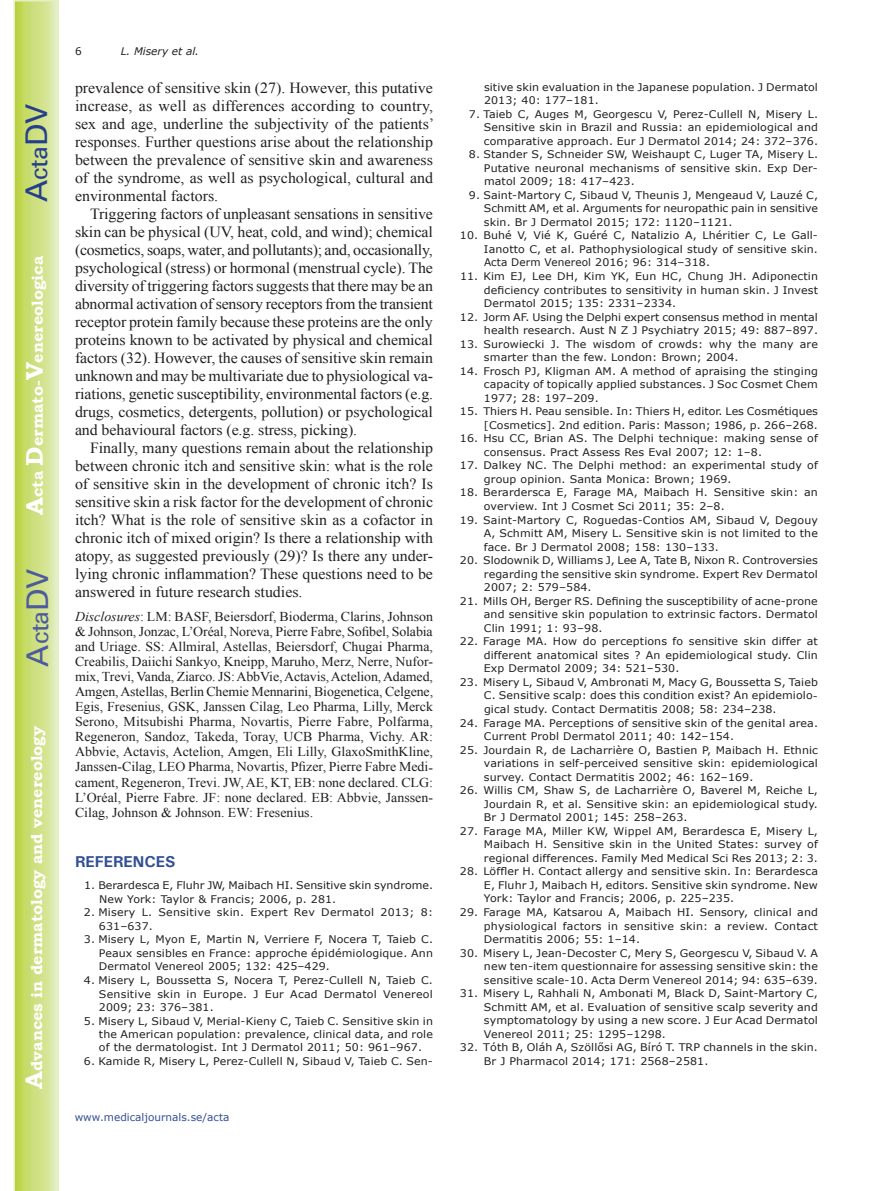
<style>
.page{position:relative;width:893px;height:1191px;background:#fff}
.page>*{position:absolute;margin:0;border:0;box-sizing:border-box;transform-origin:0 0}
.t1{font:30px "Univers";color:#4d5a9e}
.t2{font:30px "Univers";color:#253f8e}
.t3{font:700 15.75px "Bookman Old Style";color:#fff}
.t4{font:700 15.75px "Univers";color:#324f95}
.t5{font:15.45px/18px "Times New Roman";color:#231f20;text-align:justify}
.t6{font:13.5px/15px "Times New Roman";color:#231f20;text-align:justify}
.t7{font:10.5px/13.5px "Verdana";letter-spacing:.01em;color:#231f20;text-align:justify;scale:1.05 1}
.t8{font:10.5px "Verdana";color:#324f95}
.t9{font:italic 10.5px "Verdana";color:#231f20}
.t10{font:10.5px "Verdana";letter-spacing:.01em;color:#231f20}
.s1{font-size:24px}
.s2{font-style:italic}
</style>
<div class="page">
<svg style="left:14px;top:0;width:45px;height:1191px;background:#cfe084"></svg>
<h1 class="t2" style="left:19px;top:202px;width:100px;rotate:-90deg">A<span class="s1">cta</span>DV</h1>
<h2 class="t3" style="left:28px;top:515px;width:260px;rotate:-90deg"><span class="s1">A</span>cta <span class="s1">D</span>ermato-<span class="s1">V</span>enereologica</h2>
<h1 class="t1" style="left:20px;top:666px;width:100px;rotate:-90deg">A<span class="s1">cta</span>DV</h1>
<h2 class="t3" style="left:27px;top:1088px;width:364px;rotate:-90deg"><span class="s1">A</span>dvances in dermatology and venereology</h2>
<p class="t10" style="left:75px;top:44px;width:8px">6</p>
<p class="t9" style="left:121px;top:44px;width:80px">L. Misery et al.</p>
<p class="t5" style="left:75px;top:79px;width:361px">prevalence of sensitive skin (27). However, this putative increase, as well as differences according to country, sex and age, underline the subjectivity of the patients’ responses. Further questions arise about the relationship between the prevalence of sensitive skin and awareness of the syndrome, as well as psychological, cultural and environmental factors.</p>
<p class="t5" style="left:75px;top:205px;width:360px;text-indent:15px">Triggering factors of unpleasant sensations in sensitive skin can be physical (UV, heat, cold, and wind); chemical (cosmetics, soaps, water, and pollutants); and, occasionally, psychological (stress) or hormonal (menstrual cycle). The diversity of triggering factors suggests that there may be an abnormal activation of sensory receptors from the transient receptor protein family because these proteins are the only proteins known to be activated by physical and chemical factors (32). However, the causes of sensitive skin remain unknown and may be multivariate due to physiological va&shy;riations, genetic susceptibility, environmental factors (e.g. drugs, cosmetics, detergents, pollution) or psychological and behavioural factors (e.g. stress, picking).</p>
<p class="t5" style="left:75px;top:439px;width:360px;text-indent:15px">Finally, many questions remain about the relationship between chronic itch and sensitive skin: what is the role of sensitive skin in the development of chronic itch? Is sensitive skin a risk factor for the development of chronic itch? What is the role of sensitive skin as a cofactor in chronic itch of mixed origin? Is there a relationship with atopy, as suggested previously (29)? Is there any under&shy;lying chronic inflammation? These questions need to be answered in future research studies.</p>
<p class="t6" style="left:75px;top:609px;width:360px"><span class="s2">Disclosures</span>: LM: BASF, Beiersdorf, Bioderma, Clarins, Johnson &amp; Johnson, Jonzac, L’Oréal, Noreva, Pierre Fabre, Sofibel, Solabia and Uriage. SS: Allmiral, Astellas, Beiersdorf, Chugai Pharma, Creabilis, Daiichi Sankyo, Kneipp, Maruho, Merz, Nerre, Nufor&shy;mix, Trevi, Vanda, Ziarco. JS: AbbVie, Actavis, Actelion, Adamed, Amgen, Astellas, Berlin Chemie Mennarini, Biogenetica, Celgene, Egis, Fresenius, GSK, Janssen Cilag, Leo Pharma, Lilly, Merck Serono, Mitsubishi Pharma, Novartis, Pierre Fabre, Polfarma, Regeneron, Sandoz, Takeda, Toray, UCB Pharma, Vichy. AR:<br>Abbvie, Actavis, Actelion, Amgen, Eli Lilly, GlaxoSmithKline, Janssen-Cilag, LEO Pharma, Novartis, Pfizer, Pierre Fabre Medi&shy;cament, Regeneron, Trevi. JW, AE, KT, EB: none declared. CLG:<br>L’Oréal, Pierre Fabre. JF: none declared. EB: Abbvie, Janssen-Cilag, Johnson &amp; Johnson. EW: Fresenius.</p>
<h2 class="t4" style="left:75px;top:851px;width:102px">REFERENCES</h2>
<p class="t7" style="left:99px;top:878px;width:320px;text-indent:-15px">1. Berardesca E, Fluhr JW, Maibach HI. Sensitive skin syndrome.<br>New York: Taylor &amp; Francis; 2006, p. 281.</p>
<p class="t7" style="left:99px;top:905px;width:320px;text-indent:-15px">2. Misery L. Sensitive skin. Expert Rev Dermatol 2013; 8:<br>631–637.</p>
<p class="t7" style="left:99px;top:932px;width:320px;text-indent:-15px">3. Misery L, Myon E, Martin N, Verriere F, Nocera T, Taieb C.<br>Peaux sensibles en France: approche épidémiologique. Ann Dermatol Venereol 2005; 132: 425–429.</p>
<p class="t7" style="left:99px;top:973px;width:320px;text-indent:-15px">4. Misery L, Boussetta S, Nocera T, Perez-Cullell N, Taieb C.<br>Sensitive skin in Europe. J Eur Acad Dermatol Venereol 2009; 23: 376–381.</p>
<p class="t7" style="left:99px;top:1013px;width:320px;text-indent:-15px">5. Misery L, Sibaud V, Merial-Kieny C, Taieb C. Sensitive skin in the American population: prevalence, clinical data, and role of the dermatologist. Int J Dermatol 2011; 50: 961–967.</p>
<p class="t7" style="left:84px;top:1054px;width:334px">6. Kamide R, Misery L, Perez-Cullell N, Sibaud V, Taieb C. Sen-</p>
<p class="t8" style="left:75px;top:1109px;width:156px">www.medicaljournals.se/acta</p>
<p class="t7" style="left:484px;top:80px;width:320px">sitive skin evaluation in the Japanese population. J Dermatol<br>2013; 40: 177–181.</p>
<p class="t7" style="left:484px;top:107px;width:320px;text-indent:-15px">7. Taieb C, Auges M, Georgescu V, Perez-Cullell N, Misery L.<br>Sensitive skin in Brazil and Russia: an epidemiological and comparative approach. Eur J Dermatol 2014; 24: 372–376.</p>
<p class="t7" style="left:484px;top:147px;width:320px;text-indent:-15px">8. Stander S, Schneider SW, Weishaupt C, Luger TA, Misery L.<br>Putative neuronal mechanisms of sensitive skin. Exp Der&shy;matol 2009; 18: 417–423.</p>
<p class="t7" style="left:484px;top:188px;width:320px;text-indent:-15px">9. Saint-Martory C, Sibaud V, Theunis J, Mengeaud V, Lauzé C, Schmitt AM, et al. Arguments for neuropathic pain in sensitive skin. Br J Dermatol 2015; 172: 1120–1121.</p>
<p class="t7" style="left:484px;top:229px;width:320px;text-indent:-24px">10. Buhé V, Vié K, Guéré C, Natalizio A, Lhéritier C, Le Gall-Ianotto C, et al. Pathophysiological study of sensitive skin.<br>Acta Derm Venereol 2016; 96: 314–318.</p>
<p class="t7" style="left:484px;top:269px;width:320px;text-indent:-24px">11. Kim EJ, Lee DH, Kim YK, Eun HC, Chung JH. Adiponectin deficiency contributes to sensitivity in human skin. J Invest Dermatol 2015; 135: 2331–2334.</p>
<p class="t7" style="left:460px;top:310px;width:342px;text-align:right">12. Jorm AF. Using the Delphi expert consensus method in mental health research. Aust N Z J Psychiatry 2015; 49: 887–897.</p>
<p class="t7" style="left:484px;top:337px;width:320px;text-indent:-24px">13. Surowiecki J. The wisdom of crowds: why the many are smarter than the few. London: Brown; 2004.</p>
<p class="t7" style="left:484px;top:364px;width:320px;text-indent:-24px">14. Frosch PJ, Kligman AM. A method of apraising the stinging capacity of topically applied substances. J Soc Cosmet Chem 1977; 28: 197–209.</p>
<p class="t7" style="left:460px;top:404px;width:342px;text-align:right">15. Thiers H. Peau sensible. In: Thiers H, editor. Les Cosmétiques [Cosmetics]. 2nd edition. Paris: Masson; 1986, p. 266–268.</p>
<p class="t7" style="left:484px;top:432px;width:320px;text-indent:-24px">16. Hsu CC, Brian AS. The Delphi technique: making sense of consensus. Pract Assess Res Eval 2007; 12: 1–8.</p>
<p class="t7" style="left:484px;top:459px;width:320px;text-indent:-24px">17. Dalkey NC. The Delphi method: an experimental study of group opinion. Santa Monica: Brown; 1969.</p>
<p class="t7" style="left:484px;top:486px;width:320px;text-indent:-24px">18. Berardersca E, Farage MA, Maibach H. Sensitive skin: an overview. Int J Cosmet Sci 2011; 35: 2–8.</p>
<p class="t7" style="left:484px;top:513px;width:320px;text-indent:-24px">19. Saint-Martory C, Roguedas-Contios AM, Sibaud V, Degouy A, Schmitt AM, Misery L. Sensitive skin is not limited to the face. Br J Dermatol 2008; 158: 130–133.</p>
<p class="t7" style="left:484px;top:553px;width:320px;text-indent:-24px">20. Slodownik D, Williams J, Lee A, Tate B, Nixon R. Controversies regarding the sensitive skin syndrome. Expert Rev Dermatol 2007; 2: 579–584.</p>
<p class="t7" style="left:484px;top:594px;width:320px;text-indent:-24px">21. Mills OH, Berger RS. Defining the susceptibility of acne-prone and sensitive skin population to extrinsic factors. Dermatol Clin 1991; 1: 93–98.</p>
<p class="t7" style="left:484px;top:634px;width:320px;text-indent:-24px">22. Farage MA. How do perceptions fo sensitive skin differ at different anatomical sites ? An epidemiological study. Clin Exp Dermatol 2009; 34: 521–530.</p>
<p class="t7" style="left:484px;top:675px;width:320px;text-indent:-24px">23. Misery L, Sibaud V, Ambronati M, Macy G, Boussetta S, Taieb C. Sensitive scalp: does this condition exist? An epidemiolo&shy;gical study. Contact Dermatitis 2008; 58: 234–238.</p>
<p class="t7" style="left:484px;top:716px;width:320px;text-indent:-24px">24. Farage MA. Perceptions of sensitive skin of the genital area.<br>Current Probl Dermatol 2011; 40: 142–154.</p>
<p class="t7" style="left:484px;top:743px;width:320px;text-indent:-24px">25. Jourdain R, de Lacharrière O, Bastien P, Maibach H. Ethnic variations in self-perceived sensitive skin: epidemiological survey. Contact Dermatitis 2002; 46: 162–169.</p>
<p class="t7" style="left:484px;top:783px;width:320px;text-indent:-24px">26. Willis CM, Shaw S, de Lacharrière O, Baverel M, Reiche L, Jourdain R, et al. Sensitive skin: an epidemiological study.<br>Br J Dermatol 2001; 145: 258–263.</p>
<p class="t7" style="left:484px;top:824px;width:320px;text-indent:-24px">27. Farage MA, Miller KW, Wippel AM, Berardesca E, Misery L, Maibach H. Sensitive skin in the United States: survey of regional differences. Family Med Medical Sci Res 2013; 2: 3.</p>
<p class="t7" style="left:484px;top:864px;width:320px;text-indent:-24px">28. Löffler H. Contact allergy and sensitive skin. In: Berardesca E, Fluhr J, Maibach H, editors. Sensitive skin syndrome. New York: Taylor and Francis; 2006, p. 225–235.</p>
<p class="t7" style="left:484px;top:905px;width:320px;text-indent:-24px">29. Farage MA, Katsarou A, Maibach HI. Sensory, clinical and physiological factors in sensitive skin: a review. Contact Dermatitis 2006; 55: 1–14.</p>
<p class="t7" style="left:484px;top:946px;width:320px;text-indent:-24px">30. Misery L, Jean-Decoster C, Mery S, Georgescu V, Sibaud V. A new ten-item questionnaire for assessing sensitive skin: the sensitive scale-10. Acta Derm Venereol 2014; 94: 635–639.</p>
<p class="t7" style="left:484px;top:986px;width:320px;text-indent:-24px">31. Misery L, Rahhali N, Ambonati M, Black D, Saint-Martory C, Schmitt AM, et al. Evaluation of sensitive scalp severity and symptomatology by using a new score. J Eur Acad Dermatol Venereol 2011; 25: 1295–1298.</p>
<p class="t7" style="left:484px;top:1040px;width:320px;text-indent:-24px">32. Tóth B, Oláh A, Szöllősi AG, Bíró T. TRP channels in the skin.<br>Br J Pharmacol 2014; 171: 2568–2581.</p>
</div>
